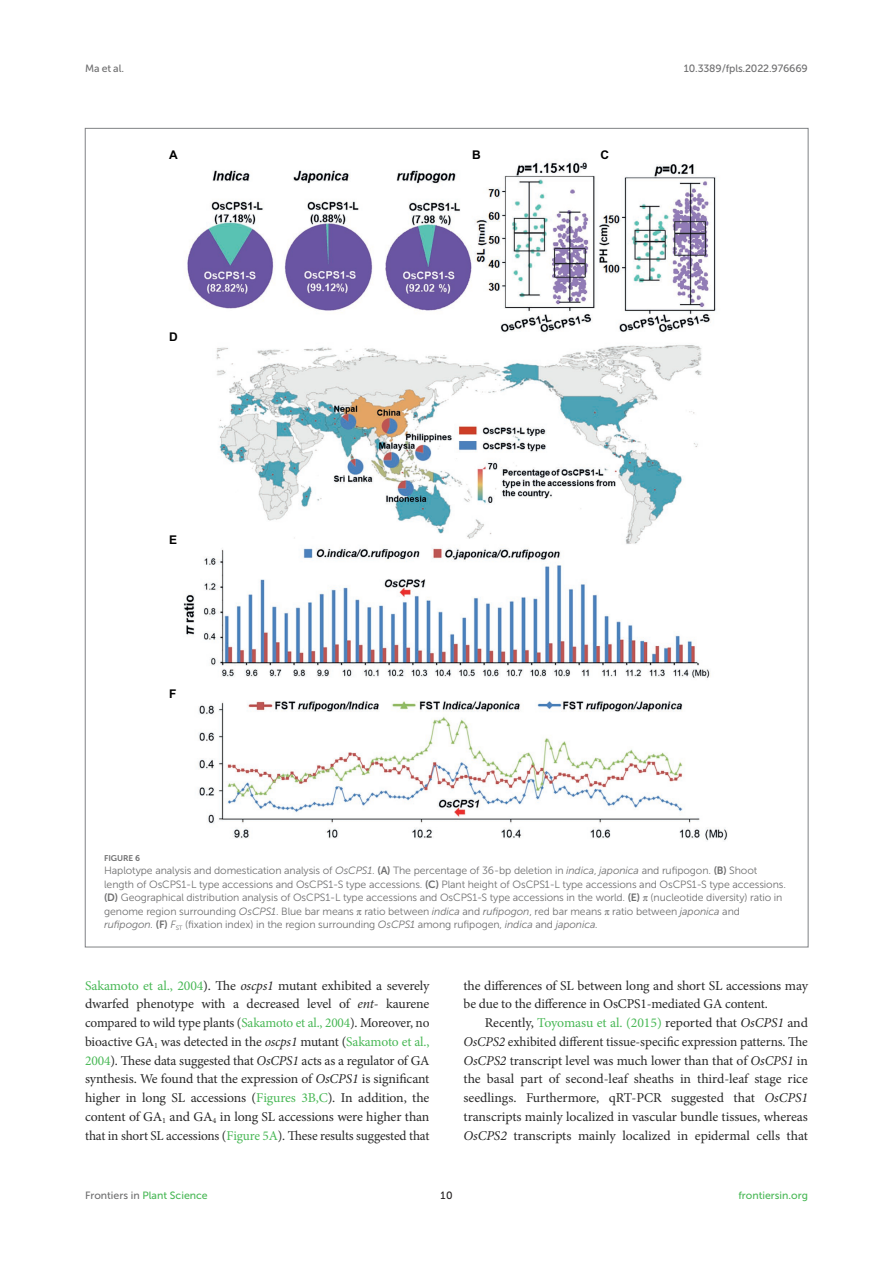
<style>
.page{position:relative;width:893px;height:1263px;background:#fff}
.page>*{position:absolute;margin:0;border:0;box-sizing:border-box;transform-origin:0 0}
.TEXT_FLUSH{font:13.5px/18.8px "Minion Pro";letter-spacing:-.01em;color:#292929;text-align:justify}
.TEXT{font:13.5px/18.8px "Minion Pro";letter-spacing:-.005em;color:#292929;text-align:justify}
.t1{font:700 12px "Arial";color:#000001}
.FIG_LEG{font:10.5px/13.5px "Museo Sans 300";letter-spacing:-.01em;color:#6f6f70}
.t2{font:10.5px "Museo Sans 500";color:#49b856}
.t3{font:10.5px "Museo Sans 500";letter-spacing:-.015em;color:#6f6f70}
.t4{font:10.5px "Museo Sans 500";color:#231f20}
.FIG_HD{font:8.25px "Museo Sans 700";letter-spacing:-.01em;color:#6f6f70}
.s1{font-style:italic}
.s2{font-family:"Museo Sans 700"}
.s3{font-family:"STIX General"}
.s4{color:#49b856}
.s5{color:#6f6f70}
</style>
<div class="page">
<img style="left:183px;top:162px;width:544px;height:679px">
<p class="t3" style="left:85px;top:63px;width:40px">Ma et al.</p>
<p class="t3" style="left:684px;top:63px;width:125px">10.3389/fpls.2022.976669</p>
<p class="t1" style="left:169px;top:146px;width:10px">A</p>
<p class="t1" style="left:169px;top:329px;width:10px">D</p>
<p class="t1" style="left:169px;top:531px;width:10px">E</p>
<p class="t1" style="left:169px;top:685px;width:9px">F</p>
<p class="t1" style="left:472px;top:146px;width:10px">B</p>
<p class="t1" style="left:600px;top:146px;width:10px">C</p>
<p class="FIG_HD" style="left:104px;top:853px;width:37px">FIGURE 6</p>
<p class="FIG_LEG" style="left:104px;top:864px;width:683px">Haplotype analysis and domestication analysis of <span class="s1">OsCPS1</span>. <span class="s2">(A)</span> The percentage of 36-bp deletion in <span class="s1">indica</span>, <span class="s1">japonica</span> and rufipogon. <span class="s2">(B)</span> Shoot length of OsCPS1-L type accessions and OsCPS1-S type accessions. <span class="s2">(C)</span> Plant height of OsCPS1-L type accessions and OsCPS1-S type accessions. <span class="s2">(D)</span> Geographical distribution analysis of OsCPS1-L type accessions and OsCPS1-S type accessions in the world. <span class="s2">(E)</span> <span class="s3">π</span> (nucleotide diversity) ratio in genome region surrounding <span class="s1">OsCPS1</span>. Blue bar means <span class="s3">π</span> ratio between <span class="s1">indica</span> and <span class="s1">rufipogon</span>, red bar means <span class="s3">π</span> ratio between <span class="s1">japonica</span> and <span class="s1">rufipogon.</span> <span class="s2">(F)</span> <span class="s1">F</span><sub>ST</sub> (fixation index) in the region surrounding <span class="s1">OsCPS1</span> among rufipogen, <span class="s1">indica</span> and <span class="s1">japonica.</span></p>
<p class="TEXT_FLUSH" style="left:85px;top:976px;width:346px"><span class="s4">Sakamoto et al., 2004</span>). The <span class="s1">oscps1</span> mutant exhibited a severely dwarfed phenotype with a decreased level of <span class="s1">ent</span>- kaurene compared to wild type plants (<span class="s4">Sakamoto et al., 2004</span>). Moreover, no bioactive GA<sub>1</sub> was detected in the <span class="s1">oscps1</span> mutant (<span class="s4">Sakamoto et al., 2004</span>). These data suggested that <span class="s1">OsCPS1</span> acts as a regulator of GA synthesis. We found that the expression of <span class="s1">OsCPS1</span> is significant higher in long SL accessions (<span class="s4">Figures 3B,C</span>). In addition, the content of GA<sub>1</sub> and GA<sub>4</sub> in long SL accessions were higher than that in short SL accessions (<span class="s4">Figure 5A</span>). These results suggested that</p>
<p class="TEXT_FLUSH" style="left:463px;top:976px;width:346px">the differences of SL between long and short SL accessions may be due to the difference in OsCPS1-mediated GA content.</p>
<p class="TEXT" style="left:463px;top:1013px;width:346px;text-indent:21px">Recently, <span class="s4">Toyomasu et al. (2015)</span> reported that <span class="s1">OsCPS1</span> and <span class="s1">OsCPS2</span> exhibited different tissue-specific expression patterns. The <span class="s1">OsCPS2</span> transcript level was much lower than that of <span class="s1">OsCPS1</span> in the basal part of second-leaf sheaths in third-leaf stage rice seedlings. Furthermore, qRT-PCR suggested that <span class="s1">OsCPS1 </span>transcripts mainly localized in vascular bundle tissues, whereas <span class="s1">OsCPS2</span> transcripts mainly localized in epidermal cells that</p>
<p class="t2" style="left:85px;top:1190px;width:124px"><span class="s5">Frontiers in</span> Plant Science</p>
<p class="t4" style="left:440px;top:1190px;width:14px">10</p>
<p class="t2" style="left:738px;top:1190px;width:71px">frontiersin.org</p>
</div>
